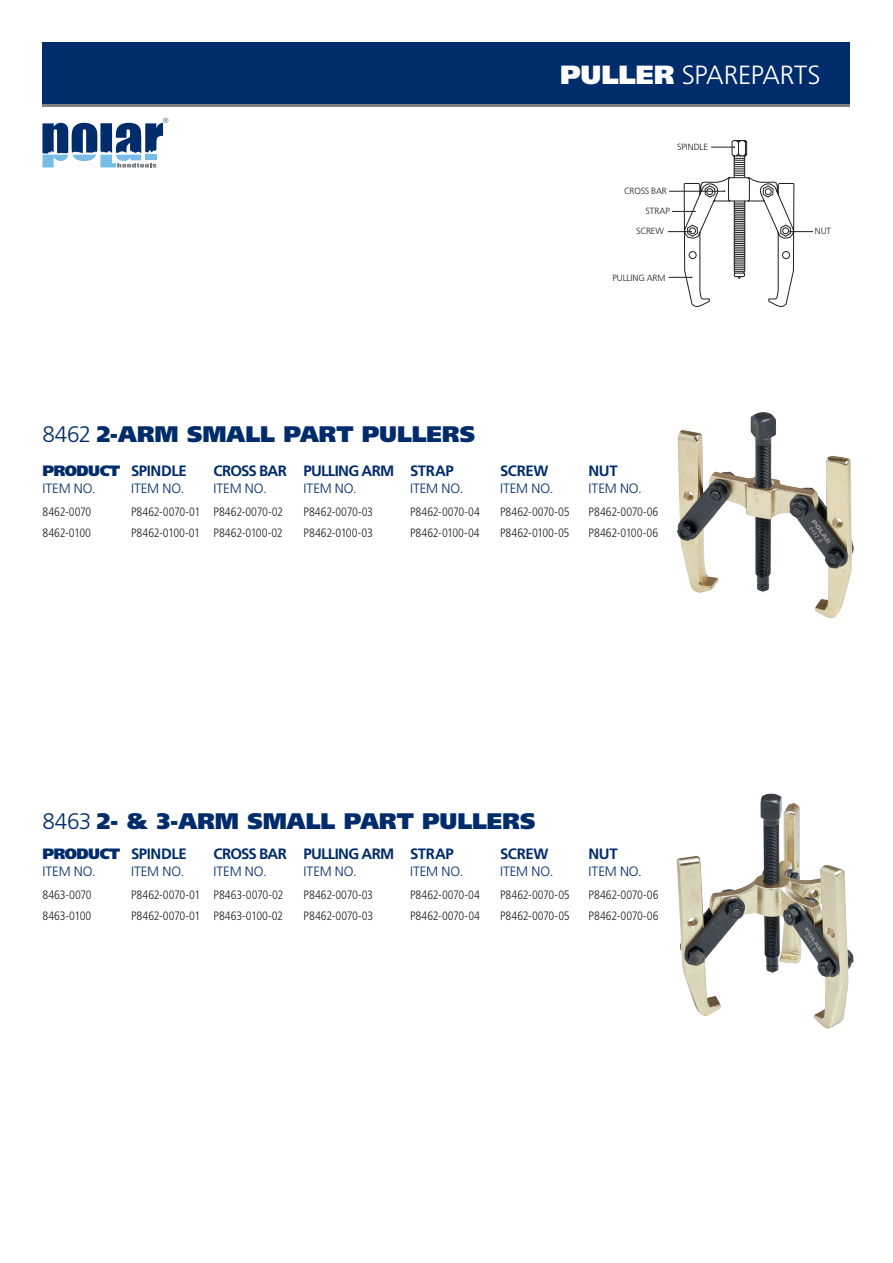
<style>
.page{position:relative;width:893px;height:1263px;background:#fff}
.page>*{position:absolute;margin:0;border:0;box-sizing:border-box;transform-origin:0 0}
.t1{font:300 26.25px "Frutiger LT Pro";letter-spacing:-.01em;color:#fff}
.t2{font:900 22.5px "Frutiger LT Pro";color:#002c6b}
.t3{font:700 15px "Frutiger LT Pro";letter-spacing:-.045em;color:#002c6b}
.t4{font:900 15px "Frutiger LT Pro";letter-spacing:-.04em;color:#002c6b}
.t5{font:300 13.5px "Frutiger LT Pro";color:#002c6b}
.t6{font:300 condensed 12.15px "Frutiger LT Pro";letter-spacing:-.005em;color:#231f20}
.t7{font:300 9px "Frutiger LT Pro";letter-spacing:-.01em;color:#231f20}
.s1{font-weight:900}
.s2{font-weight:300}
.s3{font-weight:700}
</style>
<div class="page">
<div style="left:43px;top:43px;width:807px;height:63px;background:#002c6b"></div>
<hr style="left:43px;top:104px;width:807px;height:2px;background:#808285">
<svg style="left:42px;top:118px;width:126px;height:50px"></svg>
<img style="left:677px;top:412px;width:177px;height:206px">
<img style="left:676px;top:793px;width:178px;height:236px">
<svg style="left:668px;top:140px;width:145px;height:167px"></svg>
<h1 class="t1" style="left:560px;top:60px;width:262px"><span class="s1">PULLER</span> SPAREPARTS</h1>
<p class="t7" style="left:677px;top:142px;width:32px">SPINDLE</p>
<p class="t7" style="left:624px;top:185px;width:44px">CROSS BAR</p>
<p class="t7" style="left:636px;top:226px;width:29px">SCREW</p>
<p class="t7" style="left:815px;top:226px;width:18px">NUT</p>
<p class="t7" style="left:645px;top:205px;width:26px">STRAP</p>
<h2 class="t2" style="left:43px;top:420px;width:434px"><span class="s2">8462</span> 2-ARM SMALL PART PULLERS</h2>
<p class="t7" style="left:612px;top:272px;width:55px">PULLING ARM</p>
<p class="t4" style="left:43px;top:461px;width:146px">PRODUCT <span class="s3">SPINDLE</span></p>
<p class="t3" style="left:214px;top:462px;width:242px">CROSS BAR PULLING ARM STRAP</p>
<p class="t3" style="left:500px;top:462px;width:50px">SCREW</p>
<p class="t3" style="left:589px;top:462px;width:31px">NUT</p>
<p class="t5" style="left:43px;top:480px;width:55px">ITEM NO.</p>
<p class="t5" style="left:131px;top:480px;width:55px">ITEM NO.</p>
<p class="t5" style="left:214px;top:480px;width:55px">ITEM NO.</p>
<p class="t5" style="left:304px;top:480px;width:55px">ITEM NO.</p>
<p class="t5" style="left:410px;top:480px;width:55px">ITEM NO.</p>
<p class="t5" style="left:500px;top:480px;width:55px">ITEM NO.</p>
<p class="t5" style="left:589px;top:480px;width:55px">ITEM NO.</p>
<p class="t6" style="left:43px;top:505px;width:50px">8462-0070</p>
<p class="t6" style="left:131px;top:505px;width:153px">P8462-0070-01 P8462-0070-02</p>
<p class="t6" style="left:304px;top:505px;width:71px">P8462-0070-03</p>
<p class="t6" style="left:410px;top:505px;width:71px">P8462-0070-04</p>
<p class="t6" style="left:500px;top:505px;width:71px">P8462-0070-05</p>
<p class="t6" style="left:589px;top:505px;width:71px">P8462-0070-06</p>
<p class="t6" style="left:43px;top:526px;width:50px">8462-0100</p>
<p class="t6" style="left:131px;top:526px;width:153px">P8462-0100-01 P8462-0100-02</p>
<p class="t6" style="left:304px;top:526px;width:71px">P8462-0100-03</p>
<p class="t6" style="left:410px;top:526px;width:71px">P8462-0100-04</p>
<p class="t6" style="left:500px;top:526px;width:71px">P8462-0100-05</p>
<p class="t6" style="left:589px;top:526px;width:71px">P8462-0100-06</p>
<h2 class="t2" style="left:43px;top:807px;width:495px"><span class="s2">8463</span> 2- &amp; 3-ARM SMALL PART PULLERS</h2>
<p class="t4" style="left:43px;top:844px;width:146px">PRODUCT <span class="s3">SPINDLE</span></p>
<p class="t3" style="left:214px;top:844px;width:242px">CROSS BAR PULLING ARM STRAP</p>
<p class="t3" style="left:500px;top:844px;width:50px">SCREW</p>
<p class="t3" style="left:589px;top:844px;width:31px">NUT</p>
<p class="t5" style="left:43px;top:863px;width:55px">ITEM NO.</p>
<p class="t5" style="left:131px;top:863px;width:55px">ITEM NO.</p>
<p class="t5" style="left:214px;top:863px;width:55px">ITEM NO.</p>
<p class="t5" style="left:304px;top:863px;width:55px">ITEM NO.</p>
<p class="t5" style="left:410px;top:863px;width:55px">ITEM NO.</p>
<p class="t5" style="left:500px;top:863px;width:55px">ITEM NO.</p>
<p class="t5" style="left:589px;top:863px;width:55px">ITEM NO.</p>
<p class="t6" style="left:43px;top:888px;width:51px">8463-0070</p>
<p class="t6" style="left:131px;top:888px;width:154px">P8462-0070-01 P8463-0070-02</p>
<p class="t6" style="left:304px;top:888px;width:71px">P8462-0070-03</p>
<p class="t6" style="left:410px;top:888px;width:71px">P8462-0070-04</p>
<p class="t6" style="left:500px;top:888px;width:71px">P8462-0070-05</p>
<p class="t6" style="left:589px;top:888px;width:71px">P8462-0070-06</p>
<p class="t6" style="left:43px;top:909px;width:50px">8463-0100</p>
<p class="t6" style="left:131px;top:909px;width:154px">P8462-0070-01 P8463-0100-02</p>
<p class="t6" style="left:304px;top:909px;width:71px">P8462-0070-03</p>
<p class="t6" style="left:410px;top:909px;width:71px">P8462-0070-04</p>
<p class="t6" style="left:500px;top:909px;width:71px">P8462-0070-05</p>
<p class="t6" style="left:589px;top:909px;width:71px">P8462-0070-06</p>
</div>
